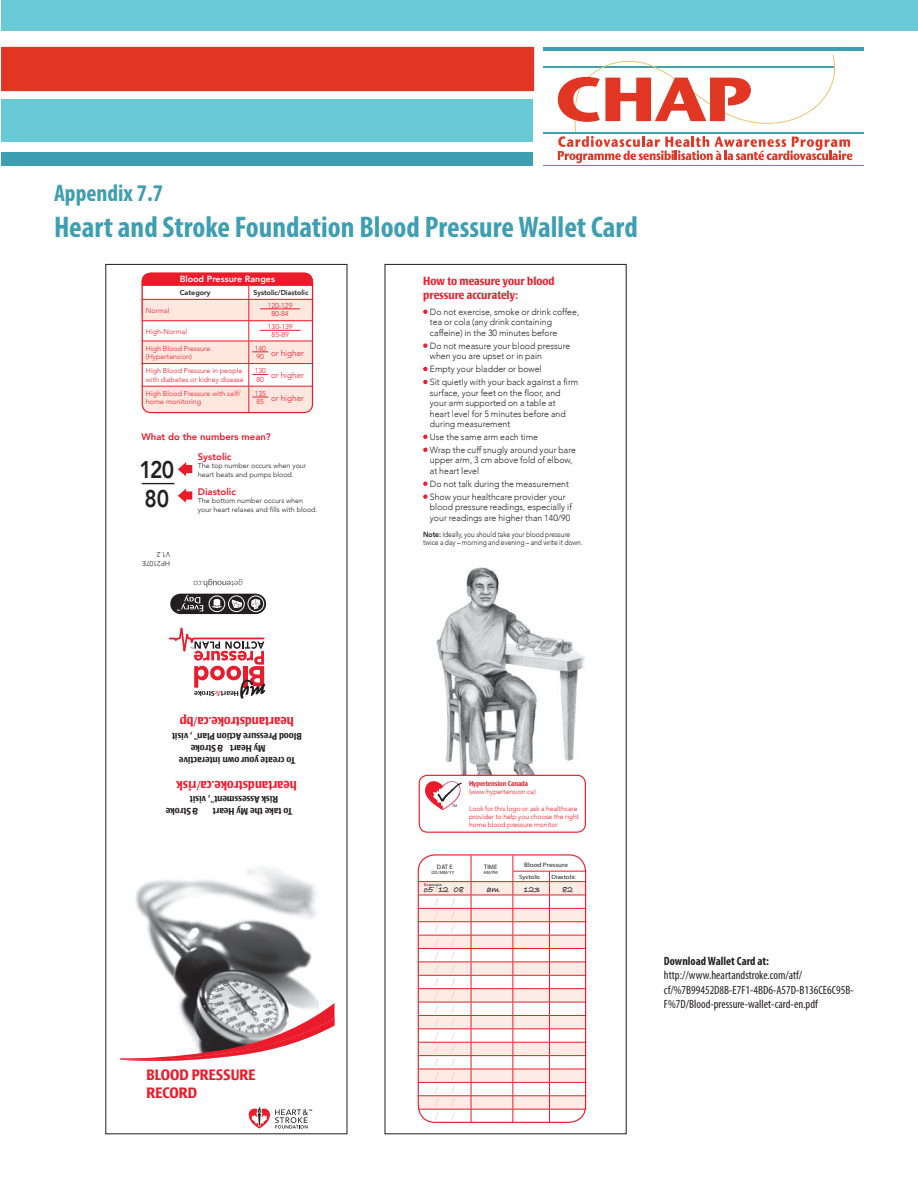
<style>
.page{position:relative;width:918px;height:1188px;background:#fff}
.page>*{position:absolute;margin:0;border:0;box-sizing:border-box;transform-origin:0 0}
.t1{font:700 condensed 30px "Myriad Pro";color:#3e9fb2}
.t2{font:700 condensed 24px "Myriad Pro";color:#3e9fb2}
.t3{font:800 24px/28.5px "Avenir";color:#231f20;scale:.87 1}
.t4{font:500 condensed 14.85px/17.9px "Poppl Laudatio";color:#ec1b2b}
.t5{font:500 condensed 13.05px "Poppl Laudatio";color:#ec1b2b}
.t6{font:condensed 12px/14.4px "Myriad Pro";color:#231f20}
.t7{font:700 condensed 12px "Myriad Pro";color:#231f20}
.t8{font:500 condensed 11.55px/13.2px "Poppl Laudatio";color:#ec1b2b}
.t9{font:10.5px/13.4px "Avenir";color:#fac8b7;text-align:justify}
.t10{font:500 condensed 9.6px/11.9px "Poppl Laudatio";color:#231f20}
.t11{font:800 9.6px "Avenir";color:#ec1b2b}
.t12{font:9.3px "Bradley Hand ITCTT Bold";color:#231f20}
.t13{font:300 9px/10.5px "Avenir";color:#231f20}
.t14{font:800 8.85px "Avenir";color:#fff}
.t15{font:300 8.1px "Avenir";color:#ec1b2b}
.t16{font:300 7.5px/8.1px "Avenir";letter-spacing:-.01em;color:#231f20;scale:.9 1}
.t17{font:300 7.2px/8.4px "Avenir";color:#ec1b2b}
.t18{font:300 7.2px/8.4px "Avenir";color:#231f20}
.t19{font:800 7.2px "Avenir";color:#231f20}
.t20{font:300 6.9px/8.1px "Avenir";color:#ec1b2b}
.t21{font:500 condensed 6.9px "Poppl Laudatio";color:#ec1b2b}
.t22{font:500 6.45px "Laudatio BQ";color:#231f20;scale:1.12 1}
.t23{font:500 6.45px "Laudatio BQ";color:#231f20}
.t24{font:500 6.15px "Laudatio BQ";color:#231f20;scale:1.12 1}
.t25{font:500 4.65px "Laudatio BQ";color:#231f20}
.t26{font:4.65px "Bradley Hand ITCTT Bold";color:#231f20}
.t27{font:3.45px "Helvetica";color:#231f20}
.s1{color:#ec1b2b}
.s2{font-weight:800}
</style>
<div class="page">
<img style="left:136px;top:866px;width:183px;height:137px">
<svg style="left:120px;top:1003px;width:214px;height:58px"></svg>
<svg style="left:168px;top:627px;width:97px;height:72px"></svg>
<svg style="left:178px;top:462px;width:14px;height:14px"></svg>
<hr style="left:142px;top:483px;width:32px;height:1px;background:#231f20">
<svg style="left:178px;top:489px;width:14px;height:14px"></svg>
<div style="left:142px;top:273px;width:171px;height:49px;background:#ec1b2b;border-radius:9px"></div>
<svg style="left:142px;top:285px;width:171px;height:128px"></svg>
<div style="left:142px;top:273px;width:171px;height:140px;border:1px solid #ec1b2b;border-radius:9px"></div>
<hr style="left:260px;top:309px;width:40px;height:1px;background:#ec1b2b">
<hr style="left:260px;top:330px;width:41px;height:1px;background:#ec1b2b">
<svg style="left:170px;top:594px;width:96px;height:20px"></svg>
<svg style="left:248px;top:596px;width:16px;height:16px"></svg>
<div style="left:248px;top:596px;width:16px;height:16px;border:1px solid #fff;border-radius:50%"></div>
<svg style="left:229px;top:596px;width:15px;height:16px"></svg>
<div style="left:228px;top:596px;width:17px;height:16px;border:1px solid #fff;border-radius:50%"></div>
<svg style="left:209px;top:596px;width:16px;height:16px"></svg>
<div style="left:209px;top:596px;width:16px;height:16px;border:1px solid #fff;border-radius:50%"></div>
<svg style="left:177px;top:595px;width:26px;height:16px"></svg>
<svg style="left:232px;top:599px;width:10px;height:10px"></svg>
<svg style="left:251px;top:599px;width:10px;height:11px"></svg>
<svg style="left:211px;top:599px;width:11px;height:9px"></svg>
<svg style="left:194px;top:579px;width:48px;height:8px"></svg>
<svg style="left:248px;top:1106px;width:64px;height:23px"></svg>
<img style="left:422px;top:567px;width:163px;height:212px">
<svg style="left:419px;top:855px;width:167px;height:268px"></svg>
<hr style="left:549px;top:1109px;width:37px;height:1px;background:#ec1b2b">
<div style="left:418px;top:854px;width:168px;height:269px;border:1px solid #ec1b2b;border-radius:17px"></div>
<svg style="left:423px;top:310px;width:5px;height:4px"></svg>
<svg style="left:423px;top:343px;width:5px;height:5px"></svg>
<svg style="left:423px;top:367px;width:5px;height:4px"></svg>
<svg style="left:423px;top:380px;width:5px;height:4px"></svg>
<svg style="left:423px;top:435px;width:5px;height:4px"></svg>
<svg style="left:423px;top:448px;width:5px;height:4px"></svg>
<svg style="left:423px;top:481px;width:5px;height:5px"></svg>
<svg style="left:423px;top:494px;width:5px;height:5px"></svg>
<div style="left:419px;top:775px;width:166px;height:57px;background:#fff;border-radius:8px"></div>
<div style="left:419px;top:775px;width:167px;height:58px;border:1px solid #ec1b2b;border-radius:8px"></div>
<svg style="left:425px;top:781px;width:37px;height:29px"></svg>
<div style="left:2px;top:0;width:916px;height:31px;background:#6acbd6"></div>
<div style="left:2px;top:48px;width:531px;height:42px;background:#e23625"></div>
<div style="left:1px;top:47px;width:533px;height:44px;border:2px solid #e23625"></div>
<div style="left:2px;top:99px;width:531px;height:43px;background:#69cad6"></div>
<div style="left:2px;top:152px;width:531px;height:14px;background:#3e9fb2"></div>
<hr style="left:543px;top:48px;width:321px;height:3px;background:#3e9fb2">
<hr style="left:543px;top:165px;width:321px;height:1px;background:#3e9fb2">
<hr style="left:543px;top:66px;width:292px;height:2px;background:#3e9fb2">
<svg style="left:558px;top:54px;width:294px;height:109px"></svg>
<hr style="left:543px;top:132px;width:321px;height:2px;background:#3e9fb2">
<h2 class="t2" style="left:54px;top:178px;width:110px">Appendix 7.7</h2>
<h1 class="t1" style="left:54px;top:208px;width:585px">Heart and Stroke Foundation Blood Pressure Wallet Card</h1>
<p class="t14" style="left:180px;top:271px;width:97px">Blood Pressure Ranges</p>
<p class="t19" style="left:180px;top:286px;width:32px">Category</p>
<p class="t19" style="left:253px;top:286px;width:56px">Systolic/Diastolic</p>
<p class="t17" style="left:268px;top:301px;width:26px;text-align:center">120-129<br>80-84</p>
<p class="t17" style="left:268px;top:322px;width:26px;text-align:center">130-139<br>85-89</p>
<p class="t17" style="left:146px;top:306px;width:25px">Normal</p>
<p class="t17" style="left:146px;top:327px;width:43px">High-Normal</p>
<p class="t17" style="left:146px;top:344px;width:66px">High Blood Pressure (Hypertension)</p>
<p class="t17" style="left:255px;top:344px;width:13px">140</p>
<p class="t15" style="left:257px;top:348px;width:49px"><sub>90</sub> or higher</p>
<p class="t17" style="left:146px;top:367px;width:99px">High Blood Pressure in people with diabetes or kidney disease</p>
<p class="t17" style="left:255px;top:367px;width:13px">130</p>
<p class="t15" style="left:257px;top:371px;width:49px"><sub>80</sub> or higher</p>
<p class="t17" style="left:146px;top:389px;width:96px">High Blood Pressure with self/ home monitoring</p>
<p class="t17" style="left:255px;top:389px;width:13px">135</p>
<p class="t15" style="left:257px;top:393px;width:49px"><sub>85</sub> or higher</p>
<p class="t11" style="left:142px;top:428px;width:131px">What do the numbers mean?</p>
<h2 class="t3" style="left:140px;top:454px;width:41px">120<br>80</h2>
<p class="t18" style="left:170px;top:567px;width:30px;rotate:-180deg">HP2107E<br>V1.2</p>
<p class="t11" style="left:198px;top:448px;width:35px">Systolic</p>
<p class="t18" style="left:198px;top:462px;width:110px">The top number occurs when your heart beats and pumps blood.</p>
<p class="t11" style="left:198px;top:483px;width:40px">Diastolic</p>
<p class="t18" style="left:198px;top:497px;width:121px">The bottom number occurs when your heart relaxes and fills with blood.</p>
<p class="t8" style="left:423px;top:275px;width:133px">How to measure your blood pressure accurately:</p>
<p class="t13" style="left:430px;top:307px;width:151px;text-indent:-7px"><span class="s1">•</span> Do not exercise, smoke or drink coffee, tea or cola (any drink containing caffeine) in the 30 minutes before</p>
<p class="t13" style="left:430px;top:340px;width:142px;text-indent:-7px"><span class="s1">•</span> Do not measure your blood pressure when you are upset or in pain</p>
<p class="t13" style="left:423px;top:364px;width:120px"><span class="s1">•</span> Empty your bladder or bowel</p>
<p class="t13" style="left:430px;top:377px;width:150px;text-indent:-7px"><span class="s1">•</span> Sit quietly with your back against a firm surface, your feet on the floor, and your arm supported on a table at<br>heart level for 5 minutes before and during measurement</p>
<p class="t13" style="left:423px;top:432px;width:116px"><span class="s1">•</span> Use the same arm each time</p>
<p class="t13" style="left:430px;top:445px;width:148px;text-indent:-7px"><span class="s1">•</span> Wrap the cuff snugly around your bare upper arm, 3 cm above fold of elbow, at heart level</p>
<p class="t13" style="left:423px;top:478px;width:147px"><span class="s1">•</span> Do not talk during the measurement</p>
<p class="t13" style="left:430px;top:491px;width:144px;text-indent:-7px"><span class="s1">•</span> Show your healthcare provider your blood pressure readings, especially if your readings are higher than 140/90</p>
<p class="t16" style="left:423px;top:531px;width:179px"><span class="s2">Note:</span> Ideally, you should take your blood pressure twice a day – morning and evening – and write it down.</p>
<h3 class="t5" style="left:294px;top:729px;width:116px;rotate:-180deg">heartandstroke.ca/bp</h3>
<p class="t10" style="left:192px;top:742px;width:3px;rotate:-180deg">,</p>
<p class="t10" style="left:302px;top:754px;width:131px;text-indent:36px;rotate:-180deg">My Heart<br>Blood Pressure Action Plan<sup>™</sup> visit</p>
<p class="t10" style="left:223px;top:766px;width:46px;text-indent:-72px;rotate:-180deg">oT create your own interactive &amp; Stroke</p>
<h3 class="t5" style="left:297px;top:792px;width:122px;rotate:-180deg">heartandstroke.ca/risk</h3>
<p class="t10" style="left:210px;top:805px;width:3px;rotate:-180deg">,</p>
<p class="t10" style="left:278px;top:817px;width:90px;text-indent:-14px;rotate:-180deg">oT ta ek the My Heart<br>Risk Assessment<sup>™</sup> visit</p>
<p class="t10" style="left:198px;top:817px;width:34px;rotate:-180deg">&amp; Stroke</p>
<h3 class="t4" style="left:146px;top:1066px;width:111px">BLOOD PRESSURE<br>RECORD</h3>
<p class="t27" style="left:452px;top:804px;width:7px">TM</p>
<p class="t21" style="left:469px;top:780px;width:61px">Hypertension Canada</p>
<p class="t20" style="left:469px;top:788px;width:68px">(www.hypertension.ca)</p>
<p class="t20" style="left:469px;top:804px;width:112px">Look for this logo or ask a healthcare provider to help you choose the right home blood pressure monitor.</p>
<p class="t23" style="left:437px;top:863px;width:17px">DAT E</p>
<p class="t25" style="left:432px;top:870px;width:24px">DD/MM/YY</p>
<p class="t23" style="left:484px;top:863px;width:14px">TIME</p>
<p class="t25" style="left:484px;top:870px;width:16px">AM/PM</p>
<p class="t22" style="left:524px;top:861px;width:41px">Blood Pressure</p>
<p class="t24" style="left:519px;top:873px;width:21px">Systolic</p>
<p class="t24" style="left:552px;top:873px;width:23px">Diastolic</p>
<p class="t26" style="left:424px;top:881px;width:20px">Example:</p>
<p class="t12" style="left:424px;top:883px;width:42px">o5 12 08</p>
<p class="t12" style="left:487px;top:883px;width:15px">am</p>
<p class="t12" style="left:524px;top:883px;width:18px">123</p>
<p class="t12" style="left:562px;top:883px;width:13px">82</p>
<p class="t9" style="left:435px;top:882px;width:22px">/ / / / / / / / / / / / / / / / / / / / / / / / / / / / / / / / / / / /</p>
<h3 class="t7" style="left:664px;top:953px;width:107px">Download Wallet Card at:</h3>
<h3 class="t6" style="left:664px;top:968px;width:191px">http://www.heartandstroke.com/atf/ cf/%7B99452D8B-E7F1-4BD6-A57D-B136CE6C95B-<br>F%7D/Blood-pressure-wallet-card-en.pdf</h3>
</div>
